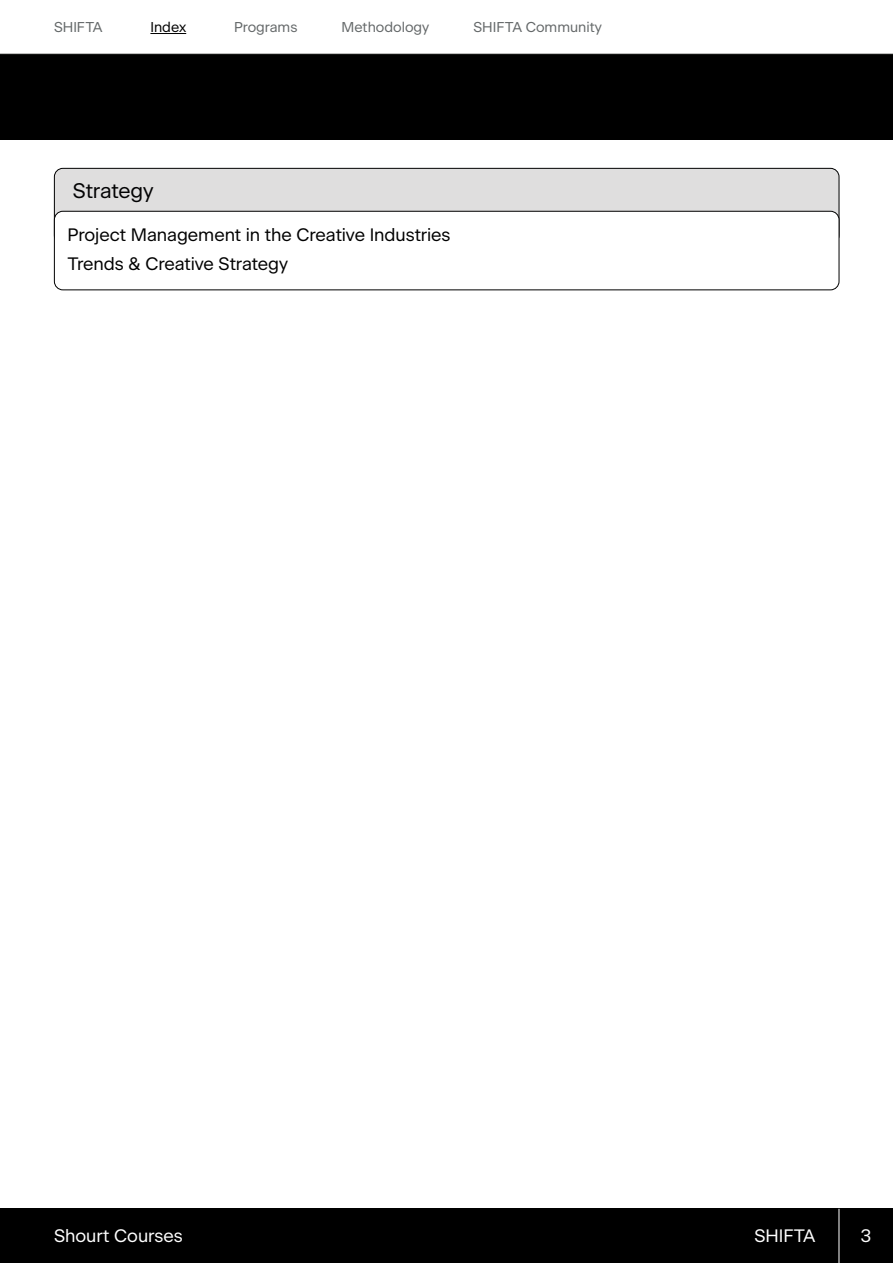
<style>
.page{position:relative;width:893px;height:1263px;background:#fff}
.page>*{position:absolute;margin:0;border:0;box-sizing:border-box;transform-origin:0 0}
.t1{font:21px "Beausite Classic Clear";letter-spacing:-.01em;color:#020203}
.t2{font:18px/29.5px "Beausite Classic Clear";letter-spacing:-.005em;color:#000}
.t3{font:18px "Beausite Classic Clear";color:#fff}
.t4{font:14.25px "Beausite Classic Clear";color:#646869}
.t5{font:14.25px "Beausite Classic Clear";color:#000}
</style>
<div class="page">
<div style="left:0;top:55px;width:893px;height:85px;background:#000"></div>
<hr style="left:0;top:54px;width:893px;height:1px;background:#1d1e1c">
<div style="left:0;top:1209px;width:893px;height:54px;background:#000"></div>
<hr style="left:839px;top:1209px;width:1px;height:54px;background:#fff">
<hr style="left:150px;top:33px;width:36px;height:1px;background:#000">
<div style="left:54px;top:168px;width:785px;height:76px;background:#dfdede;border-radius:9px"></div>
<div style="left:54px;top:168px;width:785px;height:76px;border:1px solid #000;border-radius:9px"></div>
<div style="left:54px;top:211px;width:785px;height:79px;background:#fff;border-radius:9px"></div>
<div style="left:54px;top:211px;width:785px;height:79px;border:1px solid #000;border-radius:9px"></div>
<p class="t4" style="left:54px;top:16px;width:50px">SHIFTA</p>
<p class="t5" style="left:150px;top:16px;width:37px">Index</p>
<p class="t4" style="left:234px;top:16px;width:65px">Programs</p>
<p class="t4" style="left:342px;top:16px;width:89px">Methodology</p>
<p class="t4" style="left:473px;top:16px;width:130px">SHIFTA Community</p>
<p class="t1" style="left:73px;top:175px;width:82px">Strategy</p>
<p class="t2" style="left:68px;top:218px;width:384px">Project Management in the Creative Industries<br>Trends &amp; Creative Strategy</p>
<p class="t3" style="left:54px;top:1222px;width:130px">Shourt Courses</p>
<p class="t3" style="left:754px;top:1222px;width:63px">SHIFTA</p>
<p class="t3" style="left:861px;top:1222px;width:12px">3</p>
</div>
